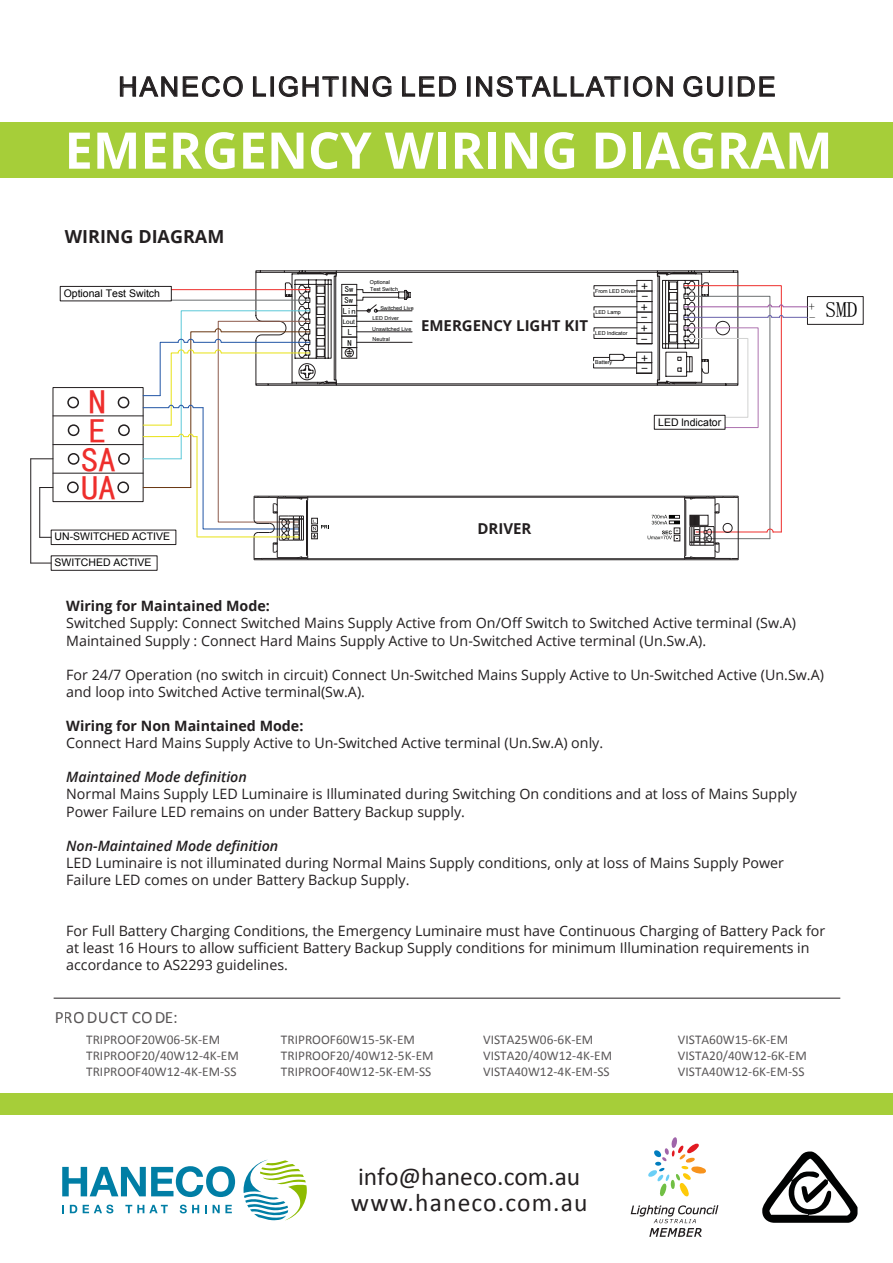
<style>
.page{position:relative;width:893px;height:1263px;background:#fff}
.page>*{position:absolute;margin:0;border:0;box-sizing:border-box;transform-origin:0 0}
.t1{font:700 50.55px "Open Sans";color:#fff}
.t2{font:34.65px/28.8px "Sim Hei";color:#ee2e2c}
.t3{font:27px "Arial";letter-spacing:.07em;color:#231f20}
.t4{font:25.5px "Calibri";color:#231f20}
.t5{font:25.5px "Calibri";letter-spacing:.045em;color:#231f20}
.t6{font:21.45px "N Sim Sun";color:#000001}
.t7{font:700 18px "Open Sans";color:#231f20}
.t8{font:17.25px "Calibri";letter-spacing:.045em;color:#231f20}
.t9{font:700 15px "Open Sans";color:#231f20}
.t10{font:14.25px/17.1px "Open Sans";color:#231f20}
.t11{font:italic 600 14.25px "Open Sans";color:#231f20}
.t12{font:700 14.25px "Open Sans";color:#231f20}
.t13{font:13.35px "Calibri";color:#231f20}
.t14{font:12.9px/10.6px "Sim Hei";color:#000001;text-align:justify}
.t15{font:12.75px/11.2px "N Sim Sun";color:#000001}
.t16{font:10.5px "Arial";color:#000001}
.t17{font:8.55px/10.6px "Sim Hei";color:#000001}
.t18{font:6.3px "Arial";color:#000001}
.t19{font:5.4px/10.4px "Arial";color:#000001}
</style>
<div class="page">
<div style="left:0;top:1093px;width:893px;height:22px;background:#a6ce39"></div>
<svg style="left:762px;top:1151px;width:95px;height:72px"></svg>
<div style="left:0;top:122px;width:893px;height:56px;background:#a6ce39"></div>
<svg style="left:120px;top:77px;width:57px;height:19px"></svg>
<svg style="left:183px;top:77px;width:59px;height:20px"></svg>
<svg style="left:253px;top:77px;width:13px;height:19px"></svg>
<div style="left:271px;top:77px;width:3px;height:19px;border:1px solid #231f20"></div>
<svg style="left:279px;top:77px;width:18px;height:20px"></svg>
<svg style="left:303px;top:77px;width:35px;height:19px"></svg>
<div style="left:343px;top:77px;width:3px;height:19px;border:1px solid #231f20"></div>
<svg style="left:352px;top:77px;width:15px;height:19px"></svg>
<svg style="left:373px;top:77px;width:18px;height:20px"></svg>
<svg style="left:403px;top:77px;width:31px;height:19px"></svg>
<svg style="left:440px;top:77px;width:16px;height:19px"></svg>
<div style="left:467px;top:77px;width:3px;height:19px;border:1px solid #231f20"></div>
<svg style="left:476px;top:77px;width:144px;height:20px"></svg>
<div style="left:625px;top:77px;width:3px;height:19px;border:1px solid #231f20"></div>
<svg style="left:633px;top:77px;width:39px;height:20px"></svg>
<svg style="left:684px;top:77px;width:39px;height:20px"></svg>
<div style="left:729px;top:77px;width:3px;height:19px;border:1px solid #231f20"></div>
<svg style="left:738px;top:77px;width:16px;height:19px"></svg>
<svg style="left:760px;top:77px;width:14px;height:19px"></svg>
<hr style="left:54px;top:998px;width:786px;height:1px;background:#231f20">
<svg style="left:648px;top:1137px;width:58px;height:60px"></svg>
<svg style="left:631px;top:1205px;width:87px;height:32px"></svg>
<svg style="left:244px;top:1159px;width:63px;height:61px"></svg>
<svg style="left:62px;top:1166px;width:173px;height:31px"></svg>
<svg style="left:62px;top:1205px;width:2px;height:8px"></svg>
<svg style="left:70px;top:1205px;width:7px;height:8px"></svg>
<svg style="left:83px;top:1204px;width:30px;height:9px"></svg>
<svg style="left:125px;top:1205px;width:43px;height:8px"></svg>
<svg style="left:180px;top:1204px;width:19px;height:9px"></svg>
<svg style="left:205px;top:1205px;width:2px;height:8px"></svg>
<svg style="left:213px;top:1205px;width:19px;height:8px"></svg>
<hr style="left:53px;top:415px;width:90px;height:1px;background:#231f20">
<hr style="left:53px;top:473px;width:90px;height:1px;background:#231f20">
<hr style="left:53px;top:444px;width:90px;height:1px;background:#231f20">
<div style="left:53px;top:387px;width:91px;height:115px;border:1px solid #231f20"></div>
<div style="left:807px;top:296px;width:57px;height:29px;border:1px solid #231f20"></div>
<div style="left:60px;top:286px;width:112px;height:15px;border:1px solid #231f20"></div>
<div style="left:51px;top:555px;width:106px;height:16px;border:1px solid #231f20"></div>
<div style="left:51px;top:530px;width:125px;height:15px;border:1px solid #231f20"></div>
<svg style="left:40px;top:487px;width:13px;height:1px"></svg>
<hr style="left:39px;top:487px;width:1px;height:50px;background:#231f20">
<svg style="left:31px;top:563px;width:20px;height:1px"></svg>
<svg style="left:31px;top:459px;width:22px;height:1px"></svg>
<hr style="left:30px;top:459px;width:1px;height:104px;background:#231f20">
<div style="left:118px;top:397px;width:11px;height:11px;border:2px solid #231f20;border-radius:50%"></div>
<div style="left:67px;top:397px;width:12px;height:11px;border:2px solid #231f20;border-radius:50%"></div>
<div style="left:118px;top:424px;width:12px;height:12px;border:2px solid #231f20;border-radius:50%"></div>
<div style="left:68px;top:424px;width:11px;height:12px;border:2px solid #231f20;border-radius:50%"></div>
<div style="left:118px;top:453px;width:12px;height:12px;border:2px solid #231f20;border-radius:50%"></div>
<div style="left:68px;top:453px;width:11px;height:12px;border:2px solid #231f20;border-radius:50%"></div>
<div style="left:117px;top:481px;width:12px;height:12px;border:2px solid #231f20;border-radius:50%"></div>
<div style="left:67px;top:481px;width:12px;height:12px;border:2px solid #231f20;border-radius:50%"></div>
<svg style="left:143px;top:271px;width:664px;height:289px"></svg>
<hr style="left:197px;top:437px;width:1px;height:99px;background:#e8e215">
<hr style="left:197px;top:536px;width:102px;height:1px;background:#e8e215">
<h3 class="t3" style="left:118px;top:69px;width:659px">HANECO LIGHTING LED INSTALLATION GUIDE</h3>
<h1 class="t1" style="left:65px;top:115px;width:770px">EMERGENCY WIRING DIAGRAM</h1>
<p class="t7" style="left:65px;top:224px;width:161px">WIRING DIAGRAM</p>
<p class="t16" style="left:64px;top:286px;width:98px">Optional Test Switch</p>
<h2 class="t2" style="left:89px;top:388px;width:19px">N<br>E</h2>
<h2 class="t2" style="left:81px;top:446px;width:36px;line-height:27.8px">SA<br>UA</h2>
<p class="t16" style="left:55px;top:530px;width:117px">UN-SWITCHED ACTIVE</p>
<p class="t16" style="left:55px;top:556px;width:98px">SWITCHED ACTIVE</p>
<p class="t17" style="left:343px;top:284px;width:14px">Sw<br>Sw<br>Lin</p>
<p class="t18" style="left:343px;top:317px;width:14px">Lout</p>
<p class="t17" style="left:347px;top:326px;width:6px">L<br>N</p>
<p class="t19" style="left:370px;top:279px;width:30px;line-height:6.6px">Optional<br>Test Switch</p>
<p class="t14" style="left:641px;top:281px;width:9px">+ - + - + -</p>
<p class="t14" style="left:641px;top:353px;width:8px">+ -</p>
<p class="t19" style="left:595px;top:286px;width:42px">From LED Driver</p>
<p class="t19" style="left:595px;top:307px;width:27px">LED Lamp</p>
<p class="t19" style="left:595px;top:328px;width:34px">LED lndicator</p>
<p class="t19" style="left:595px;top:357px;width:19px">Battery</p>
<p class="t19" style="left:372px;top:303px;width:43px;text-indent:8px">Switched Live<br>LED Driver<br>Unswitched Live<br>Neutral</p>
<p class="t9" style="left:421px;top:315px;width:169px">EMERGENCY LIGHT KIT</p>
<p class="t16" style="left:658px;top:416px;width:65px">LED lndicator</p>
<p class="t9" style="left:477px;top:518px;width:56px">DRIVER</p>
<p class="t15" style="left:808px;top:301px;width:9px">+ -</p>
<h3 class="t6" style="left:825px;top:299px;width:34px">SMD</h3>
<p class="t12" style="left:66px;top:596px;width:205px">Wiring for Maintained Mode:</p>
<p class="t10" style="left:66px;top:614px;width:731px">Switched Supply: Connect Switched Mains Supply Active from On/Off Switch to Switched Active terminal (Sw.A)<br>Maintained Supply : Connect Hard Mains Supply Active to Un-Switched Active terminal (Un.Sw.A).</p>
<p class="t10" style="left:66px;top:666px;width:759px">For 24/7 Operation (no switch in circuit) Connect Un-Switched Mains Supply Active to Un-Switched Active (Un.Sw.A) and loop into Switched Active terminal(Sw.A).</p>
<p class="t12" style="left:66px;top:716px;width:239px">Wiring for Non Maintained Mode:</p>
<p class="t10" style="left:66px;top:734px;width:538px">Connect Hard Mains Supply Active to Un-Switched Active terminal (Un.Sw.A) only.</p>
<p class="t11" style="left:66px;top:767px;width:182px">Maintained Mode definition</p>
<p class="t10" style="left:66px;top:785px;width:732px">Normal Mains Supply LED Luminaire is Illuminated during Switching On conditions and at loss of Mains Supply<br>Power Failure LED remains on under Battery Backup supply.</p>
<p class="t11" style="left:66px;top:836px;width:214px">Non-Maintained Mode definition</p>
<p class="t10" style="left:66px;top:854px;width:719px">LED Luminaire is not illuminated during Normal Mains Supply conditions, only at loss of Mains Supply Power<br>Failure LED comes on under Battery Backup Supply.</p>
<p class="t10" style="left:66px;top:922px;width:761px">For Full Battery Charging Conditions, the Emergency Luminaire must have Continuous Charging of Battery Pack for at least 16 Hours to allow sufficient Battery Backup Supply conditions for minimum Illumination requirements in accordance to AS2293 guidelines.</p>
<p class="t8" style="left:54px;top:1006px;width:125px">PRODUCT CODE:</p>
<p class="t13" style="left:86px;top:1031px;width:135px">TRIPROOF20W06-5K-EM</p>
<p class="t13" style="left:281px;top:1031px;width:135px">TRIPROOF60W15-5K-EM</p>
<p class="t13" style="left:86px;top:1047px;width:154px">TRIPROOF20/40W12-4K-EM</p>
<p class="t13" style="left:281px;top:1047px;width:154px">TRIPROOF20/40W12-5K-EM</p>
<p class="t13" style="left:86px;top:1063px;width:152px">TRIPROOF40W12-4K-EM-SS</p>
<p class="t13" style="left:281px;top:1063px;width:152px">TRIPROOF40W12-5K-EM-SS</p>
<p class="t13" style="left:483px;top:1031px;width:112px">VISTA25W06-6K-EM</p>
<p class="t13" style="left:678px;top:1031px;width:112px">VISTA60W15-6K-EM</p>
<p class="t13" style="left:483px;top:1047px;width:130px">VISTA20/40W12-4K-EM</p>
<p class="t13" style="left:678px;top:1047px;width:130px">VISTA20/40W12-6K-EM</p>
<p class="t13" style="left:483px;top:1063px;width:128px">VISTA40W12-4K-EM-SS</p>
<p class="t13" style="left:678px;top:1063px;width:128px">VISTA40W12-6K-EM-SS</p>
<h3 class="t4" style="left:358px;top:1160px;width:224px">info@haneco.com.au</h3>
<h3 class="t5" style="left:351px;top:1186px;width:238px">www.haneco.com.au</h3>
</div>
